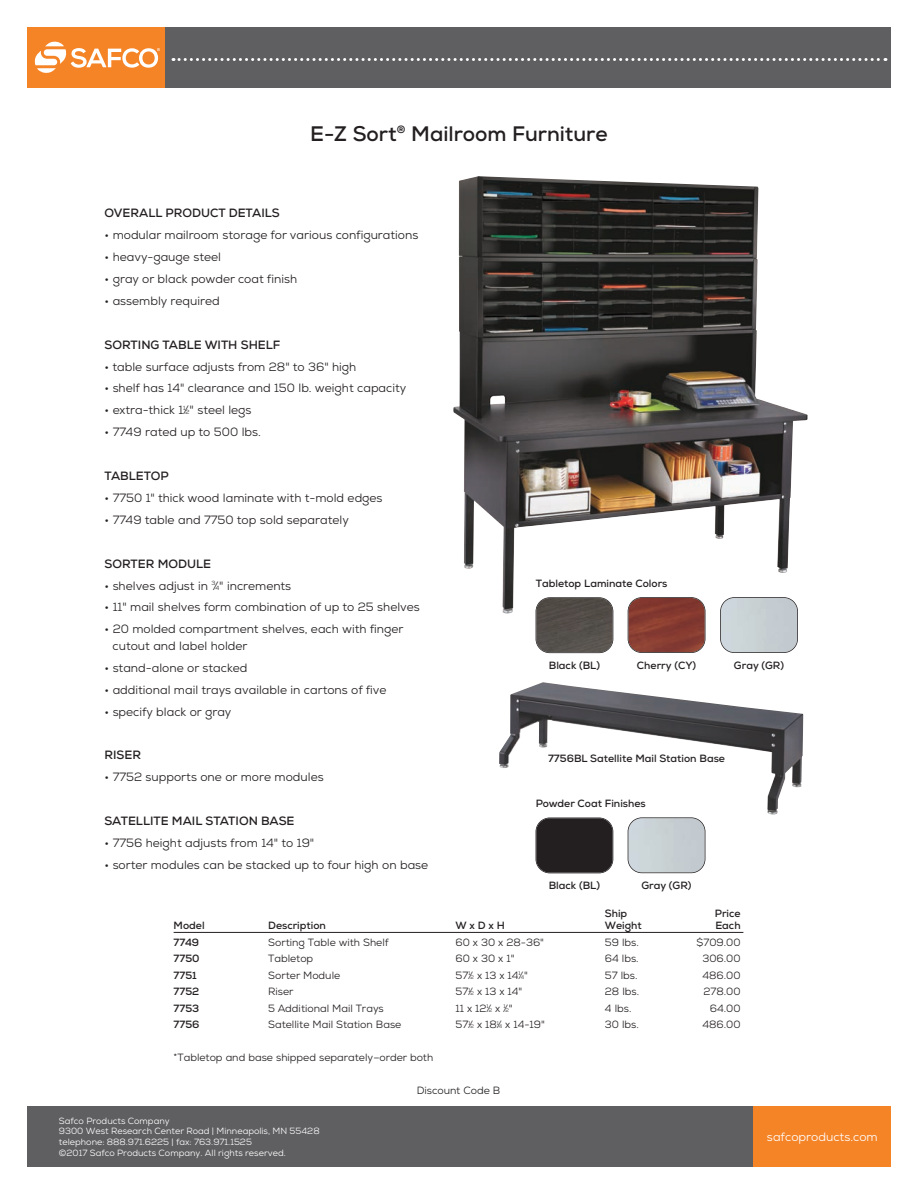
<style>
.page{position:relative;width:918px;height:1188px;background:#fff}
.page>*{position:absolute;margin:0;border:0;box-sizing:border-box;transform-origin:0 0}
.t1{font:700 21px "Nexa";color:#231f20}
.t2{font:12px/16.5px "Nexa";color:#231f20}
.t3{font:700 12px "Nexa";color:#231f20}
.t4{font:12px "Nexa";color:#fff}
.t5{font:10.5px "Nexa";color:#231f20}
.t6{font:700 10.5px "Nexa";color:#231f20}
.t7{font:9px/10.8px "Nexa";color:#fff}
.s1{font-size:6px}
.s2{font-size:5.25px}
</style>
<div class="page">
<div style="left:27px;top:27px;width:138px;height:60px;background:#f58427"></div>
<div style="left:165px;top:27px;width:726px;height:60px;background:#5f5f62"></div>
<svg style="left:173px;top:58px;width:713px;height:3px"></svg>
<div style="left:753px;top:1106px;width:138px;height:61px;background:#f58427"></div>
<div style="left:27px;top:1106px;width:726px;height:61px;background:#5f5f62"></div>
<svg style="left:34px;top:41px;width:126px;height:32px"></svg>
<img style="left:453px;top:176px;width:355px;height:438px">
<hr style="left:174px;top:932px;width:569px;height:1px;background:#231f20">
<img style="left:536px;top:598px;width:77px;height:54px">
<div style="left:536px;top:597px;width:77px;height:56px;border:2px solid #231f20;border-radius:14px"></div>
<img style="left:628px;top:598px;width:77px;height:54px">
<div style="left:628px;top:597px;width:77px;height:56px;border:2px solid #231f20;border-radius:14px"></div>
<img style="left:721px;top:598px;width:76px;height:54px;border-radius:14px">
<div style="left:720px;top:597px;width:78px;height:56px;border:2px solid #231f20;border-radius:14px"></div>
<img style="left:499px;top:682px;width:304px;height:133px">
<div style="left:536px;top:818px;width:77px;height:55px;background:#231f20;border-radius:13px"></div>
<div style="left:536px;top:818px;width:77px;height:55px;border:2px solid #231f20;border-radius:14px"></div>
<img style="left:628px;top:818px;width:77px;height:54px;border-radius:14px">
<div style="left:628px;top:817px;width:77px;height:56px;border:2px solid #231f20;border-radius:14px"></div>
<h1 class="t1" style="left:310px;top:126px;width:299px">E-Z Sort<sup>®</sup> Mailroom Furniture</h1>
<p class="t3" style="left:105px;top:209px;width:177px">OVERALL PRODUCT DETAILS</p>
<p class="t2" style="left:105px;top:228px;width:315px">• modular mailroom storage for various configurations</p>
<p class="t2" style="left:105px;top:250px;width:118px">• heavy-gauge steel</p>
<p class="t2" style="left:105px;top:272px;width:194px">• gray or black powder coat finish</p>
<p class="t2" style="left:105px;top:294px;width:117px">• assembly required</p>
<p class="t3" style="left:105px;top:340px;width:177px">SORTING TABLE WITH SHELF</p>
<p class="t2" style="left:105px;top:359px;width:253px">• table surface adjusts from 28" to 36" high</p>
<p class="t2" style="left:105px;top:381px;width:303px">• shelf has 14" clearance and 150 lb. weight capacity</p>
<p class="t2" style="left:105px;top:403px;width:149px">• extra-thick 1<sup>1</sup>⁄<span class="s1">2</span>" steel legs</p>
<p class="t2" style="left:105px;top:425px;width:158px">• 7749 rated up to 500 lbs.</p>
<p class="t3" style="left:105px;top:472px;width:66px">TABLETOP</p>
<p class="t2" style="left:105px;top:491px;width:280px">• 7750 1" thick wood laminate with t-mold edges</p>
<p class="t2" style="left:105px;top:513px;width:246px">• 7749 table and 7750 top sold separately</p>
<p class="t3" style="left:105px;top:559px;width:108px">SORTER MODULE</p>
<p class="t2" style="left:105px;top:578px;width:188px">• shelves adjust in <sup>3</sup>⁄<span class="s1">4</span>" increments</p>
<p class="t2" style="left:105px;top:600px;width:317px">• 11" mail shelves form combination of up to 25 shelves</p>
<p class="t2" style="left:113px;top:622px;width:293px;text-indent:-8px">• 20 molded compartment shelves, each with finger cutout and label holder</p>
<p class="t2" style="left:105px;top:661px;width:145px">• stand-alone or stacked</p>
<p class="t2" style="left:105px;top:682px;width:284px">• additional mail trays available in cartons of five</p>
<p class="t2" style="left:105px;top:704px;width:128px">• specify black or gray</p>
<p class="t3" style="left:105px;top:751px;width:38px">RISER</p>
<p class="t2" style="left:105px;top:770px;width:221px">• 7752 supports one or more modules</p>
<p class="t3" style="left:105px;top:817px;width:192px">SATELLITE MAIL STATION BASE</p>
<p class="t2" style="left:105px;top:836px;width:211px">• 7756 height adjusts from 14" to 19"</p>
<p class="t2" style="left:105px;top:858px;width:325px">• sorter modules can be stacked up to four high on base</p>
<p class="t6" style="left:536px;top:580px;width:133px">Tabletop Laminate Colors</p>
<p class="t6" style="left:549px;top:661px;width:53px">Black (BL)</p>
<p class="t6" style="left:637px;top:661px;width:61px">Cherry (CY)</p>
<p class="t6" style="left:734px;top:661px;width:52px">Gray (GR)</p>
<p class="t6" style="left:548px;top:755px;width:178px">7756BL Satellite Mail Station Base</p>
<p class="t6" style="left:536px;top:800px;width:112px">Powder Coat Finishes</p>
<p class="t6" style="left:549px;top:882px;width:53px">Black (BL)</p>
<p class="t6" style="left:641px;top:882px;width:52px">Gray (GR)</p>
<p class="t6" style="left:605px;top:909px;width:24px">Ship</p>
<p class="t6" style="left:715px;top:909px;width:27px">Price</p>
<p class="t6" style="left:174px;top:922px;width:33px">Model</p>
<p class="t6" style="left:268px;top:922px;width:59px">Description</p>
<p class="t6" style="left:456px;top:922px;width:51px">W x D x H</p>
<p class="t6" style="left:605px;top:922px;width:38px">Weight</p>
<p class="t6" style="left:715px;top:922px;width:27px">Each</p>
<p class="t6" style="left:174px;top:939px;width:27px">7749</p>
<p class="t5" style="left:268px;top:939px;width:122px">Sorting Table with Shelf</p>
<p class="t5" style="left:456px;top:939px;width:90px">60 x 30 x 28-36"</p>
<p class="t5" style="left:605px;top:939px;width:36px">59 lbs.</p>
<p class="t5" style="left:697px;top:939px;width:45px">$709.00</p>
<p class="t6" style="left:174px;top:955px;width:28px">7750</p>
<p class="t5" style="left:268px;top:955px;width:47px">Tabletop</p>
<p class="t5" style="left:456px;top:955px;width:60px">60 x 30 x 1"</p>
<p class="t5" style="left:605px;top:955px;width:35px">64 lbs.</p>
<p class="t5" style="left:702px;top:955px;width:40px">306.00</p>
<p class="t6" style="left:174px;top:972px;width:25px">7751</p>
<p class="t5" style="left:268px;top:972px;width:74px">Sorter Module</p>
<p class="t5" style="left:456px;top:972px;width:74px">57<sup>1</sup>⁄<span class="s2">2</span> x 13 x 14<sup>1</sup>⁄<span class="s2">4</span>"</p>
<p class="t5" style="left:605px;top:972px;width:34px">57 lbs.</p>
<p class="t5" style="left:702px;top:972px;width:40px">486.00</p>
<p class="t6" style="left:174px;top:988px;width:27px">7752</p>
<p class="t5" style="left:268px;top:988px;width:27px">Riser</p>
<p class="t5" style="left:456px;top:988px;width:68px">57<sup>1</sup>⁄<span class="s2">2</span> x 13 x 14"</p>
<p class="t5" style="left:605px;top:988px;width:36px">28 lbs.</p>
<p class="t5" style="left:704px;top:988px;width:39px">278.00</p>
<p class="t6" style="left:174px;top:1005px;width:27px">7753</p>
<p class="t5" style="left:268px;top:1005px;width:117px">5 Additional Mail Trays</p>
<p class="t5" style="left:456px;top:1005px;width:59px">11 x 12<sup>1</sup>⁄<span class="s2">2</span> x <sup>1</sup>⁄<span class="s2">2</span>"</p>
<p class="t5" style="left:605px;top:1005px;width:28px">4 lbs.</p>
<p class="t5" style="left:710px;top:1005px;width:32px">64.00</p>
<p class="t6" style="left:174px;top:1021px;width:27px">7756</p>
<p class="t5" style="left:268px;top:1021px;width:135px">Satellite Mail Station Base</p>
<p class="t5" style="left:456px;top:1021px;width:91px">57<sup>1</sup>⁄<span class="s2">2</span> x 18<sup>1</sup>⁄<span class="s2">4</span> x 14-19"</p>
<p class="t5" style="left:605px;top:1021px;width:35px">30 lbs.</p>
<p class="t5" style="left:702px;top:1021px;width:40px">486.00</p>
<p class="t5" style="left:174px;top:1054px;width:261px">*Tabletop and base shipped separately–order both</p>
<p class="t5" style="left:417px;top:1087px;width:85px">Discount Code B</p>
<p class="t7" style="left:59px;top:1116px;width:262px">Safco Products Company<br>9300 West Research Center Road | Minneapolis, MN 55428 telephone: 888.971.6225 | fax: 763.971.1525<br>©2017 Safco Products Company. All rights reserved.</p>
<p class="t4" style="left:767px;top:1132px;width:112px">safcoproducts.com</p>
</div>
